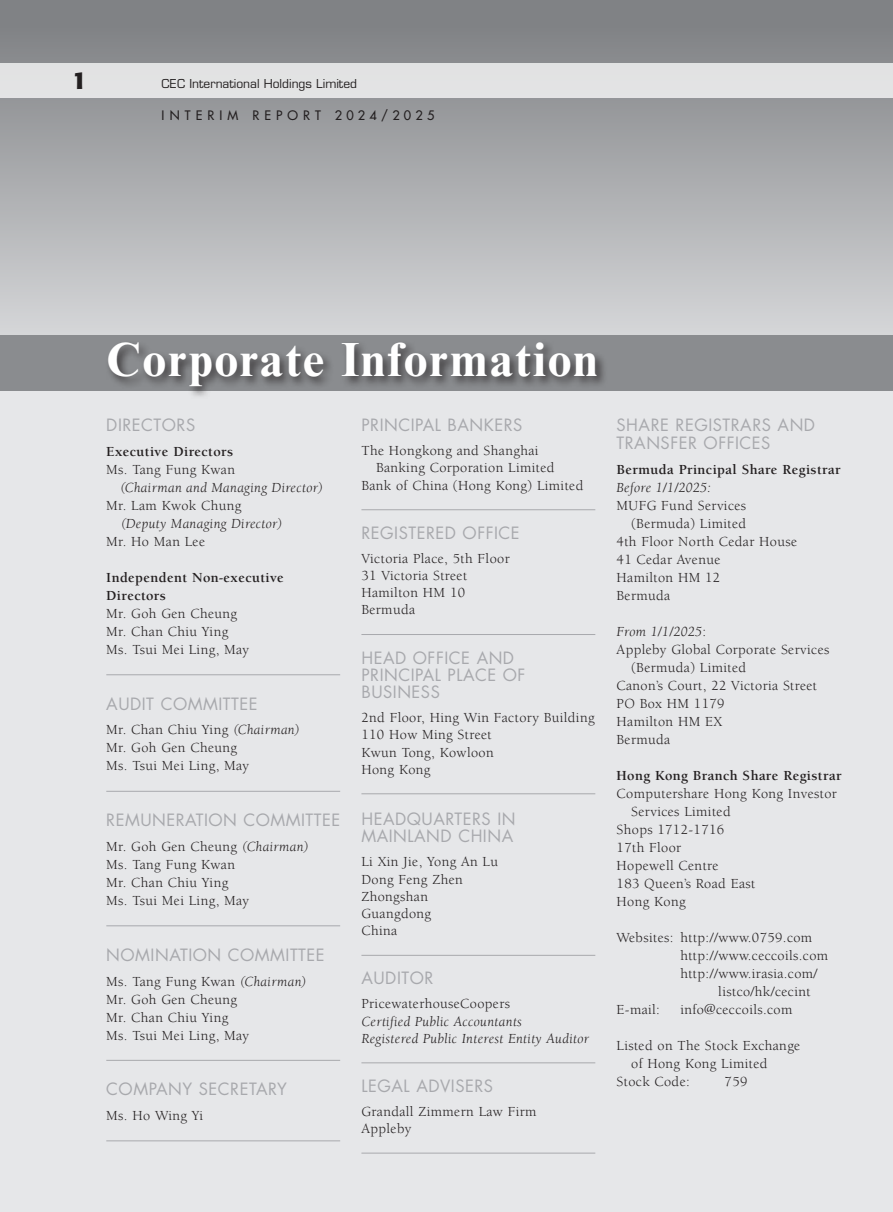
<style>
.page{position:relative;width:893px;height:1212px;background:#e6e7e9}
.page>*{position:absolute;margin:0;border:0;box-sizing:border-box;transform-origin:0 0}
.t1{font:700 48px "Times New Roman MT Std";letter-spacing:.04em;color:#fff}
.t2{font:700 24px "Formata";color:#231f20}
.t3{font:16.5px/17.2px "Futura Std";letter-spacing:.03em;color:#a8a9ad}
.t4{font:14.25px/17.2px "Berkeley Std";letter-spacing:.025em;color:#231f20}
.t5{font:italic 14.25px/17.2px "Berkeley Std";letter-spacing:.025em;color:#231f20}
.t6{font:700 14.25px/18px "Berkeley Std";letter-spacing:.025em;color:#231f20}
.t7{font:500 12.75px "Futura Std";letter-spacing:.4em;color:#231f20}
.t8{font:12px "Eurostile LT Std";color:#231f20}
.s1{font-style:italic}
.s2{font-style:normal}
</style>
<div class="page">
<svg style="left:0;top:0;width:893px;height:335px"></svg>
<div style="left:0;top:64px;width:893px;height:34px;background:#e2e3e4"></div>
<div style="left:0;top:335px;width:893px;height:56px;background:#8a8c8f"></div>
<div style="left:105px;top:339px;width:503px;height:60px;background:#231f20;opacity:.75"></div>
<hr style="left:106px;top:674px;width:234px;height:1px;background:#a8a9ad">
<hr style="left:106px;top:791px;width:234px;height:1px;background:#a8a9ad">
<hr style="left:106px;top:925px;width:234px;height:1px;background:#a8a9ad">
<hr style="left:106px;top:1060px;width:234px;height:1px;background:#a8a9ad">
<hr style="left:106px;top:1140px;width:234px;height:1px;background:#a8a9ad">
<hr style="left:361px;top:509px;width:234px;height:1px;background:#a8a9ad">
<hr style="left:361px;top:634px;width:234px;height:1px;background:#a8a9ad">
<hr style="left:361px;top:793px;width:234px;height:1px;background:#a8a9ad">
<hr style="left:361px;top:955px;width:234px;height:1px;background:#a8a9ad">
<hr style="left:361px;top:1062px;width:234px;height:1px;background:#a8a9ad">
<hr style="left:361px;top:1153px;width:234px;height:1px;background:#a8a9ad">
<h2 class="t2" style="left:73px;top:66px;width:15px">1</h2>
<p class="t8" style="left:162px;top:77px;width:197px">CEC International Holdings Limited</p>
<p class="t7" style="left:162px;top:108px;width:274px">INTERIM REPORT 2024/2025</p>
<h1 class="t1" style="left:106px;top:330px;width:493px">Corporate Information</h1>
<p class="t3" style="left:106px;top:417px;width:90px">DIRECTORS</p>
<p class="t6" style="left:106px;top:443px;width:128px">Executive Directors</p>
<p class="t4" style="left:106px;top:461px;width:130px">Ms. Tang Fung Kwan</p>
<p class="t5" style="left:120px;top:479px;width:204px">(Chairman and Managing Director)</p>
<p class="t4" style="left:106px;top:497px;width:137px">Mr. Lam Kwok Chung</p>
<p class="t5" style="left:121px;top:515px;width:163px">(Deputy Managing Director)</p>
<p class="t4" style="left:106px;top:533px;width:100px">Mr. Ho Man Lee</p>
<p class="t6" style="left:106px;top:569px;width:179px">Independent Non-executive<br>Directors</p>
<p class="t4" style="left:106px;top:605px;width:144px;line-height:18px">Mr. Goh Gen Cheung<br>Mr. Chan Chiu Ying<br>Ms. Tsui Mei Ling, May</p>
<p class="t3" style="left:106px;top:695px;width:153px">AUDIT COMMITTEE</p>
<p class="t4" style="left:106px;top:721px;width:195px;line-height:18px">Mr. Chan Chiu Ying <span class="s1">(Chairman)<br></span>Mr. Goh Gen Cheung<br>Ms. Tsui Mei Ling, May</p>
<p class="t3" style="left:106px;top:812px;width:235px">REMUNERATION COMMITTEE</p>
<p class="t4" style="left:106px;top:838px;width:204px;line-height:18px">Mr. Goh Gen Cheung <span class="s1">(Chairman)<br></span>Ms. Tang Fung Kwan<br>Mr. Chan Chiu Ying<br>Ms. Tsui Mei Ling, May</p>
<p class="t3" style="left:106px;top:946px;width:220px">NOMINATION COMMITTEE</p>
<p class="t4" style="left:106px;top:972px;width:202px;line-height:18px">Ms. Tang Fung Kwan <span class="s1">(Chairman)<br></span>Mr. Goh Gen Cheung<br>Mr. Chan Chiu Ying<br>Ms. Tsui Mei Ling, May</p>
<p class="t3" style="left:106px;top:1081px;width:182px">COMPANY SECRETARY</p>
<p class="t4" style="left:106px;top:1107px;width:98px">Ms. Ho Wing Yi</p>
<p class="t3" style="left:361px;top:417px;width:162px">PRINCIPAL BANKERS</p>
<p class="t4" style="left:361px;top:442px;width:179px">The Hongkong and Shanghai</p>
<p class="t4" style="left:376px;top:460px;width:180px">Banking Corporation Limited</p>
<p class="t4" style="left:361px;top:477px;width:223px">Bank of China (Hong Kong) Limited</p>
<p class="t3" style="left:361px;top:524px;width:160px">REGISTERED OFFICE</p>
<p class="t4" style="left:361px;top:550px;width:150px">Victoria Place, 5th Floor<br>31 Victoria Street<br>Hamilton HM 10<br>Bermuda</p>
<p class="t3" style="left:361px;top:649px;width:166px">HEAD OFFICE AND<br>PRINCIPAL PLACE OF<br>BUSINESS</p>
<p class="t4" style="left:361px;top:709px;width:235px">2nd Floor, Hing Win Factory Building<br>110 How Ming Street<br>Kwun Tong, Kowloon<br>Hong Kong</p>
<p class="t3" style="left:361px;top:810px;width:156px">HEADQUARTERS IN<br>MAINLAND CHINA</p>
<p class="t4" style="left:361px;top:853px;width:138px">Li Xin Jie, Yong An Lu<br>Dong Feng Zhen<br>Zhongshan<br>Guangdong<br>China</p>
<p class="t3" style="left:361px;top:970px;width:73px">AUDITOR</p>
<p class="t4" style="left:361px;top:995px;width:150px">PricewaterhouseCoopers</p>
<p class="t5" style="left:361px;top:1013px;width:229px">Certified Public Accountants<br>Registered Public Interest Entity Auditor</p>
<p class="t3" style="left:361px;top:1077px;width:133px">LEGAL ADVISERS</p>
<p class="t4" style="left:361px;top:1103px;width:177px">Grandall Zimmern Law Firm<br>Appleby</p>
<p class="t3" style="left:617px;top:416px;width:200px;line-height:18px">SHARE REGISTRARS AND<br>TRANSFER OFFICES</p>
<p class="t6" style="left:617px;top:461px;width:226px">Bermuda Principal Share Registrar</p>
<p class="t5" style="left:617px;top:479px;width:96px">Before 1/1/2025:</p>
<p class="t4" style="left:617px;top:497px;width:131px">MUFG Fund Services</p>
<p class="t4" style="left:631px;top:515px;width:116px">(Bermuda) Limited</p>
<p class="t4" style="left:617px;top:533px;width:182px">4th Floor North Cedar House</p>
<p class="t4" style="left:617px;top:551px;width:105px">41 Cedar Avenue</p>
<p class="t4" style="left:617px;top:569px;width:105px">Hamilton HM 12</p>
<p class="t4" style="left:617px;top:587px;width:55px">Bermuda</p>
<p class="t5" style="left:617px;top:623px;width:91px">From 1/1/2025<span class="s2">:</span></p>
<p class="t4" style="left:617px;top:641px;width:214px">Appleby Global Corporate Services</p>
<p class="t4" style="left:631px;top:659px;width:116px">(Bermuda) Limited</p>
<p class="t4" style="left:617px;top:677px;width:202px">Canon’s Court, 22 Victoria Street</p>
<p class="t4" style="left:617px;top:695px;width:110px">PO Box HM 1179</p>
<p class="t4" style="left:617px;top:713px;width:107px">Hamilton HM EX</p>
<p class="t4" style="left:617px;top:731px;width:55px">Bermuda</p>
<p class="t6" style="left:617px;top:767px;width:226px">Hong Kong Branch Share Registrar</p>
<p class="t4" style="left:617px;top:785px;width:222px">Computershare Hong Kong Investor</p>
<p class="t4" style="left:631px;top:803px;width:101px">Services Limited</p>
<p class="t4" style="left:617px;top:821px;width:109px">Shops 1712-1716</p>
<p class="t4" style="left:617px;top:839px;width:66px">17th Floor</p>
<p class="t4" style="left:617px;top:857px;width:103px">Hopewell Centre</p>
<p class="t4" style="left:617px;top:875px;width:140px">183 Queen’s Road East</p>
<p class="t4" style="left:617px;top:893px;width:71px">Hong Kong</p>
<p class="t4" style="left:617px;top:929px;width:197px">Websites: http://www.0759.com</p>
<p class="t4" style="left:680px;top:947px;width:149px">http://www.ceccoils.com</p>
<p class="t4" style="left:680px;top:965px;width:139px">http://www.irasia.com/</p>
<p class="t4" style="left:718px;top:983px;width:94px">listco/hk/cecint</p>
<p class="t4" style="left:617px;top:1001px;width:45px">E-mail:</p>
<p class="t4" style="left:680px;top:1001px;width:114px">info@ceccoils.com</p>
<p class="t4" style="left:617px;top:1037px;width:185px">Listed on The Stock Exchange</p>
<p class="t4" style="left:631px;top:1055px;width:138px">of Hong Kong Limited</p>
<p class="t4" style="left:617px;top:1073px;width:75px">Stock Code:</p>
<p class="t4" style="left:725px;top:1073px;width:24px">759</p>
</div>
